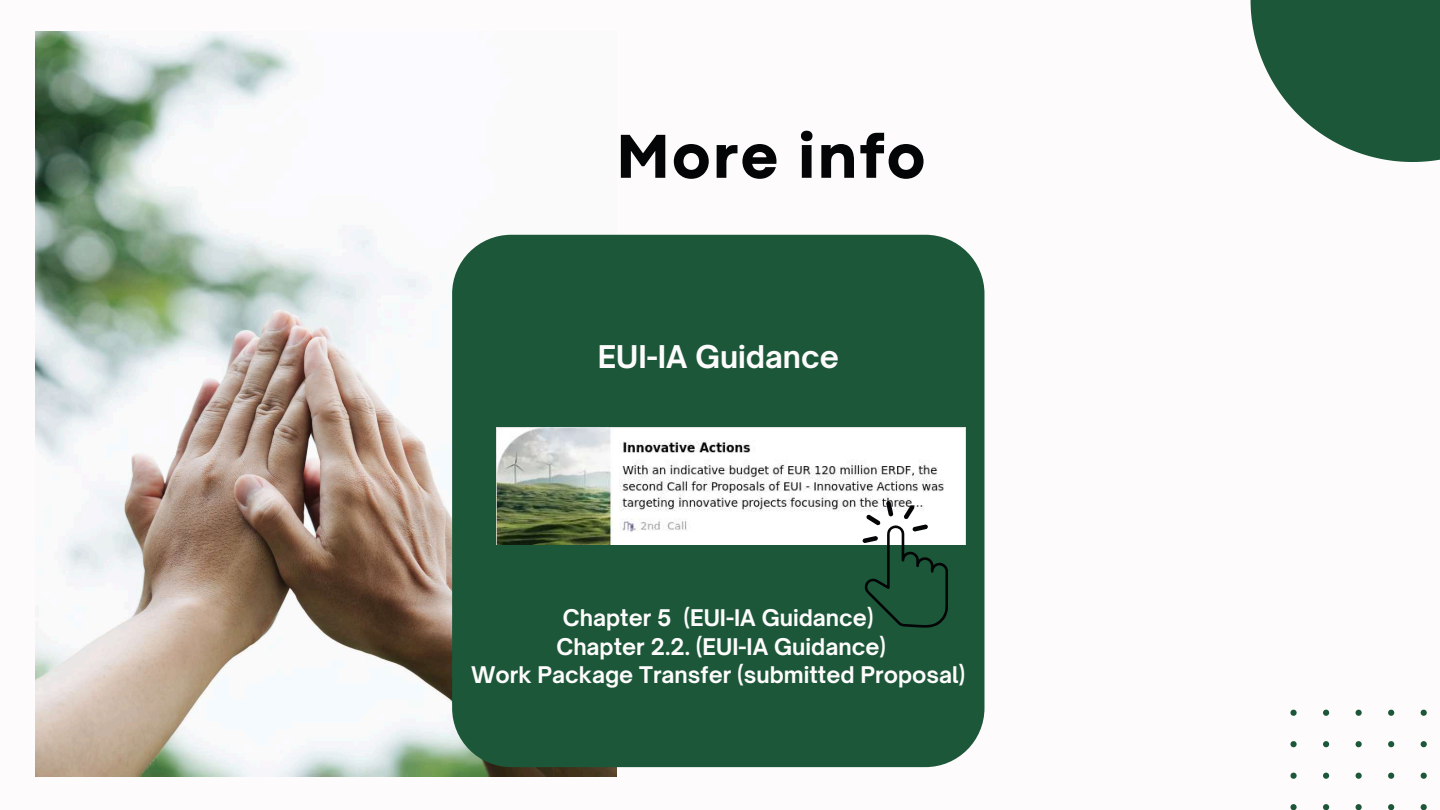
<style>
.page{position:relative;width:1440px;height:810px;background:#fdfbfb}
.page>*{position:absolute;margin:0;border:0;box-sizing:border-box;transform-origin:0 0}
.t1{font:800 64.7px "Codec Pro";letter-spacing:.035em;color:#040506}
.t2{font:700 30px "Open Sauce One";color:#fdfbfb}
.t3{font:700 22px/28.5px "Open Sauce One";color:#fdfbfb;text-align:center}
</style>
<div class="page">
<img style="left:36px;top:32px;width:580px;height:744px">
<svg style="left:1290px;top:710px;width:137px;height:100px"></svg>
<svg style="left:1251px;top:0;width:189px;height:162px"></svg>
<div style="left:452px;top:235px;width:532px;height:532px;background:#1c5739;border-radius:59px"></div>
<img style="left:496px;top:427px;width:469px;height:118px">
<svg style="left:862px;top:501px;width:86px;height:127px"></svg>
<h1 class="t1" style="left:616px;top:133px;width:310px">More info</h1>
<h2 class="t2" style="left:598px;top:338px;width:243px">EUI-IA Guidance</h2>
<p class="t3" style="left:471px;top:604px;width:496px">Chapter 5 (EUI-IA Guidance)<br>Chapter 2.2. (EUI-IA Guidance)<br>Work Package Transfer (submitted Proposal)</p>
</div>
